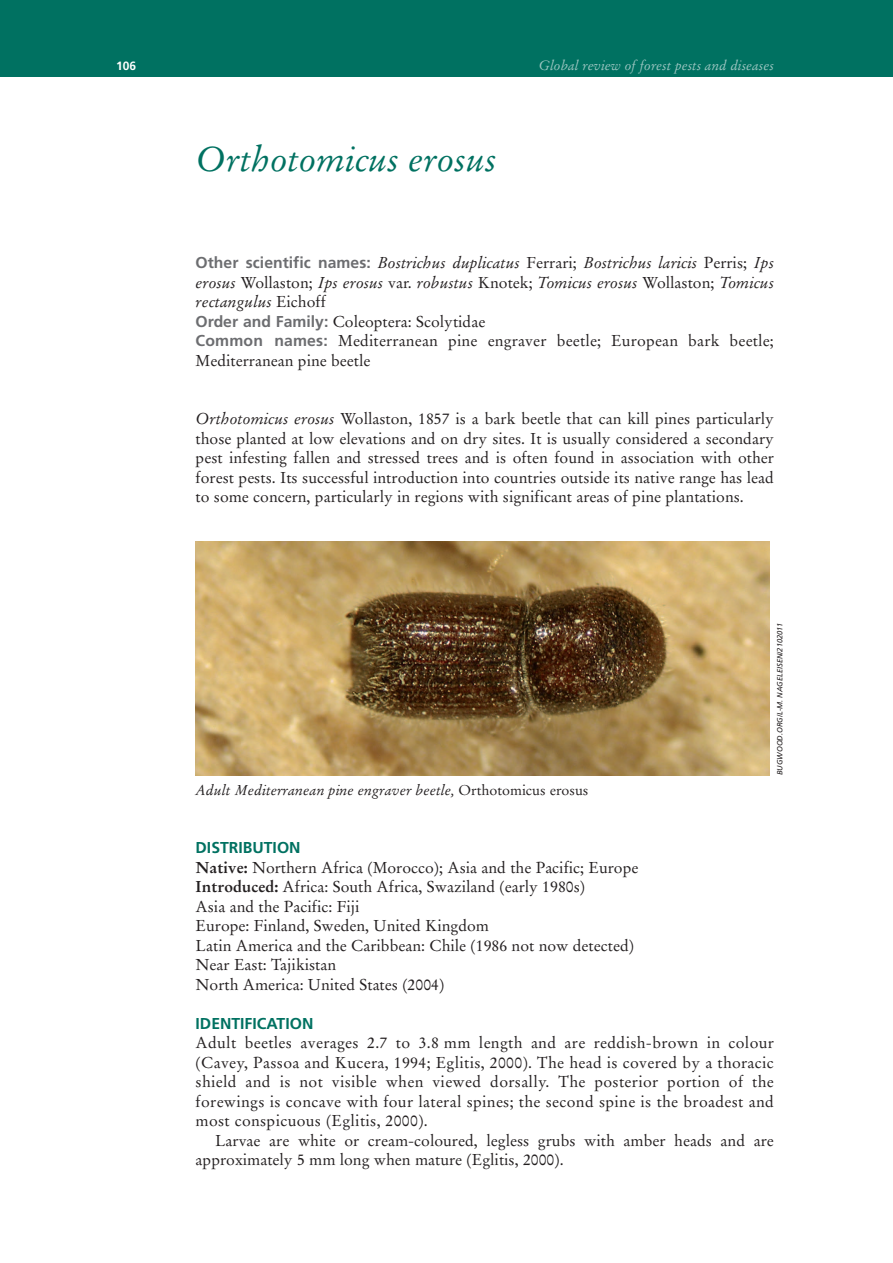
<style>
.page{position:relative;width:893px;height:1263px;background:#fff}
.page>*{position:absolute;margin:0;border:0;box-sizing:border-box;transform-origin:0 0}
.t1{font:italic 34.5px "Stempel Garamond LT Std";color:#007161}
.t2{font:15.75px/19.5px "Stempel Garamond LT Std";color:#231f20}
.t3{font:700 15.75px "Frutiger LT Std";color:#007161}
.t4{font:italic 14.25px "Stempel Garamond LT Std";color:#231f20}
.t5{font:italic 13.5px "Stempel Garamond LT Std";color:#9dc6c2}
.t6{font:700 12px "Frutiger LT Std";color:#fff}
.t7{font:italic 7.5px "Frutiger LT Std";color:#231f20}
.s1{font-family:"Frutiger LT Std";font-weight:700;color:#6c6d70}
.s2{font-style:italic}
.s3{font-style:normal}
.s4{font-weight:700}
</style>
<div class="page">
<div style="left:0;top:0;width:893px;height:77px;background:#007161"></div>
<img style="left:196px;top:541px;width:574px;height:234px">
<p class="t6" style="left:116px;top:61px;width:22px">106</p>
<p class="t5" style="left:539px;top:60px;width:236px">Global review of forest pests and diseases</p>
<h1 class="t1" style="left:196px;top:144px;width:302px">Orthotomicus erosus</h1>
<p class="t2" style="left:196px;top:255px;width:580px"><span class="s1">Other scientific names:</span> <span class="s2">Bostrichus duplicatus</span> Ferrari; <span class="s2">Bostrichus laricis</span> Perris; <span class="s2">Ips erosus</span> Wollaston; <span class="s2">Ips erosus</span> var. <span class="s2">robustus</span> Knotek; <span class="s2">Tomicus erosus</span> Wollaston; <span class="s2">Tomicus rectangulus</span> Eichoff<br><span class="s1">Order and Family:</span> Coleoptera: Scolytidae<br><span class="s1">Common names:</span> Mediterranean pine engraver beetle; European bark beetle; Mediterranean pine beetle</p>
<p class="t2" style="left:196px;top:411px;width:580px;text-align:justify"><span class="s2">Orthotomicus erosus</span> Wollaston, 1857 is a bark beetle that can kill pines particularly those planted at low elevations and on dry sites. It is usually considered a secondary pest infesting fallen and stressed trees and is often found in association with other forest pests. Its successful introduction into countries outside its native range has lead to some concern, particularly in regions with significant areas of pine plantations.</p>
<p class="t4" style="left:196px;top:784px;width:394px">Adult Mediterranean pine engraver beetle, <span class="s3">Orthotomicus erosus</span></p>
<p class="t7" style="left:777px;top:775px;width:154px;rotate:-90deg">BUGWOOD.ORG/L-M. NAGELEISEN/2102011</p>
<p class="t3" style="left:196px;top:842px;width:107px">DISTRIBUTION</p>
<p class="t2" style="left:196px;top:859px;width:444px"><span class="s4">Native:</span> Northern Africa (Morocco); Asia and the Pacific; Europe <span class="s4">Introduced:</span> Africa: South Africa, Swaziland (early 1980s)<br>Asia and the Pacific: Fiji<br>Europe: Finland, Sweden, United Kingdom<br>Latin America and the Caribbean: Chile (1986 not now detected)<br>Near East: Tajikistan<br>North America: United States (2004)</p>
<p class="t3" style="left:196px;top:1017px;width:119px">IDENTIFICATION</p>
<p class="t2" style="left:196px;top:1035px;width:580px;text-align:justify">Adult beetles averages 2.7 to 3.8 mm length and are reddish-brown in colour (Cavey, Passoa and Kucera, 1994; Eglitis, 2000). The head is covered by a thoracic shield and is not visible when viewed dorsally. The posterior portion of the forewings is concave with four lateral spines; the second spine is the broadest and most conspicuous (Eglitis, 2000).</p>
<p class="t2" style="left:196px;top:1132px;width:580px;text-indent:19px">Larvae are white or cream-coloured, legless grubs with amber heads and are approximately 5 mm long when mature (Eglitis, 2000).</p>
</div>
